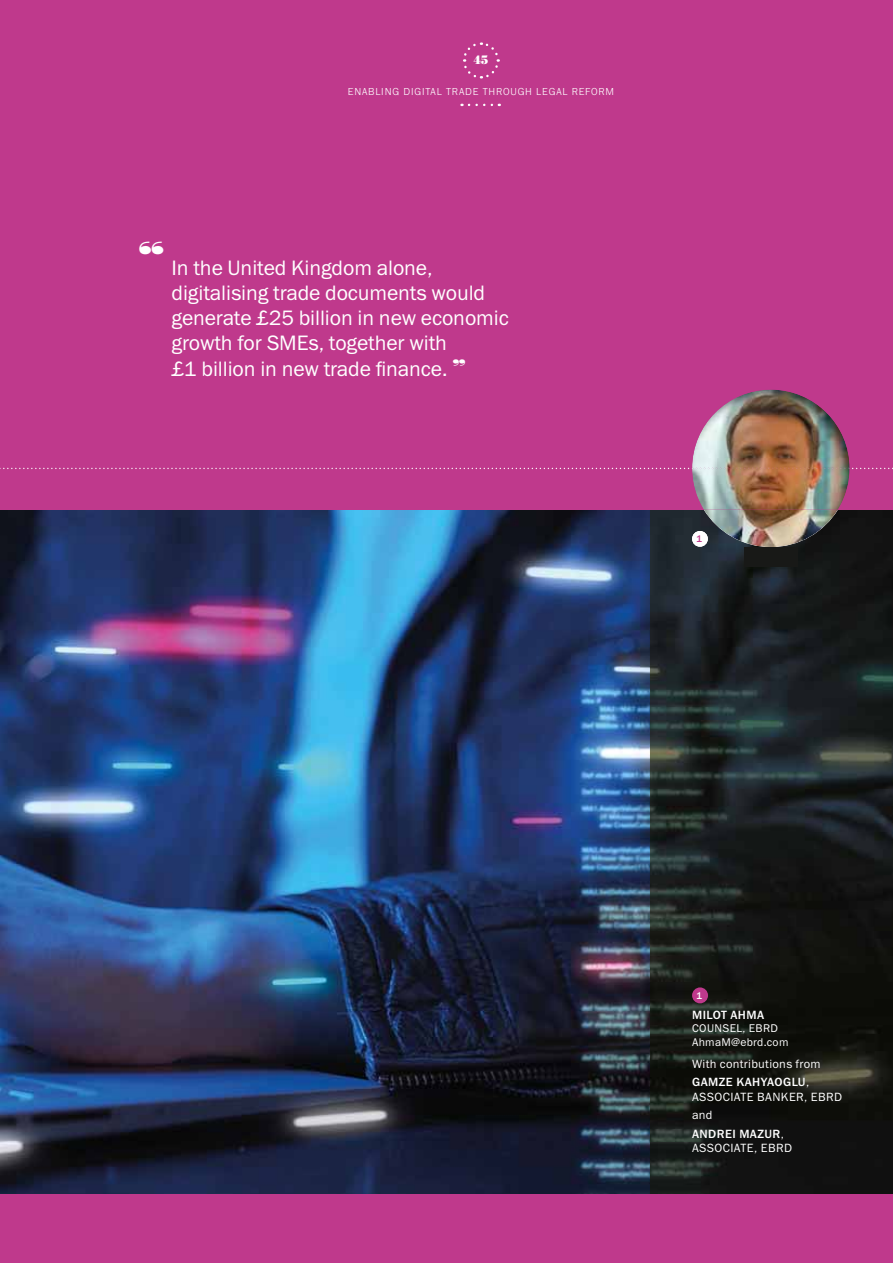
<style>
.page{position:relative;width:893px;height:1263px;background:#fff}
.page>*{position:absolute;margin:0;border:0;box-sizing:border-box;transform-origin:0 0}
.t1{font:700 expanded 48.6px "Bodoni URW";color:#fff}
.t2{font:21px/25.2px "Franklin Gothic Book ITC";letter-spacing:-.005em;color:#fff}
.t3{font:700 12.75px "Bodoni URW";color:#fff}
.t4{font:12px/18.6px "Franklin Gothic Book ITC";letter-spacing:.035em;color:#fff}
.t5{font:12px "Franklin Gothic Medium ITC";letter-spacing:.035em;color:#fff}
.t6{font:11.25px/14.4px "Franklin Gothic Book ITC";letter-spacing:.03em;color:#fff}
.t7{font:300 10.5px "Franklin Gothic URW";letter-spacing:.08em;color:#fff}
.t8{font:9.9px "Franklin Gothic Medium ITC";color:#fff}
.t9{font:9.75px "Franklin Gothic Medium ITC";color:#bf398c}
.s1{font-family:"Bodoni URW";font-weight:700;font-stretch:expanded;font-size:24.3px}
.s2{font-family:"Franklin Gothic Book ITC"}
</style>
<div class="page">
<img style="left:0;top:509px;width:650px;height:686px">
<svg style="left:650px;top:509px;width:243px;height:686px;background:#191d1d"></svg>
<div style="left:0;top:0;width:893px;height:509px;background:#bf398c"></div>
<svg style="left:0;top:468px;width:893px;height:1px"></svg>
<svg style="left:469px;top:104px;width:31px;height:2px"></svg>
<svg style="left:463px;top:42px;width:37px;height:37px"></svg>
<div style="left:692px;top:987px;width:16px;height:16px;background:#bf398c;border-radius:50%"></div>
<div style="left:692px;top:531px;width:16px;height:16px;background:#fff;border-radius:50%"></div>
<img style="left:704px;top:509px;width:134px;height:38px">
<img style="left:692px;top:390px;width:157px;height:119px">
<img style="left:728px;top:468px;width:121px;height:1px">
<div style="left:0;top:1195px;width:893px;height:68px;background:#bf398c"></div>
<div style="left:744px;top:547px;width:54px;height:20px;background:#181917"></div>
<p class="t3" style="left:473px;top:52px;width:17px">45</p>
<p class="t7" style="left:348px;top:88px;width:268px">ENABLING DIGITAL TRADE THROUGH LEGAL REFORM</p>
<h1 class="t1" style="left:138px;top:230px;width:29px">“</h1>
<p class="t2" style="left:172px;top:257px;width:339px">In the United Kingdom alone, digitalising trade documents would generate £25 billion in new economic growth for SMEs, together with<br>£1 billion in new trade finance. <span class="s1">”</span></p>
<p class="t9" style="left:696px;top:535px;width:7px">1</p>
<p class="t8" style="left:696px;top:992px;width:8px">1</p>
<p class="t5" style="left:692px;top:1010px;width:73px">MILOT AHMA</p>
<p class="t6" style="left:692px;top:1022px;width:98px">COUNSEL, EBRD<br>AhmaM@ebrd.com</p>
<p class="t4" style="left:692px;top:1055px;width:130px">With contributions from</p>
<p class="t5" style="left:692px;top:1078px;width:118px">GAMZE KAHYAOGLU<span class="s2">,</span></p>
<p class="t4" style="left:692px;top:1088px;width:152px">ASSOCIATE BANKER, EBRD and</p>
<p class="t5" style="left:692px;top:1129px;width:93px">ANDREI MAZUR<span class="s2">,</span></p>
<p class="t4" style="left:692px;top:1140px;width:101px">ASSOCIATE, EBRD</p>
</div>
